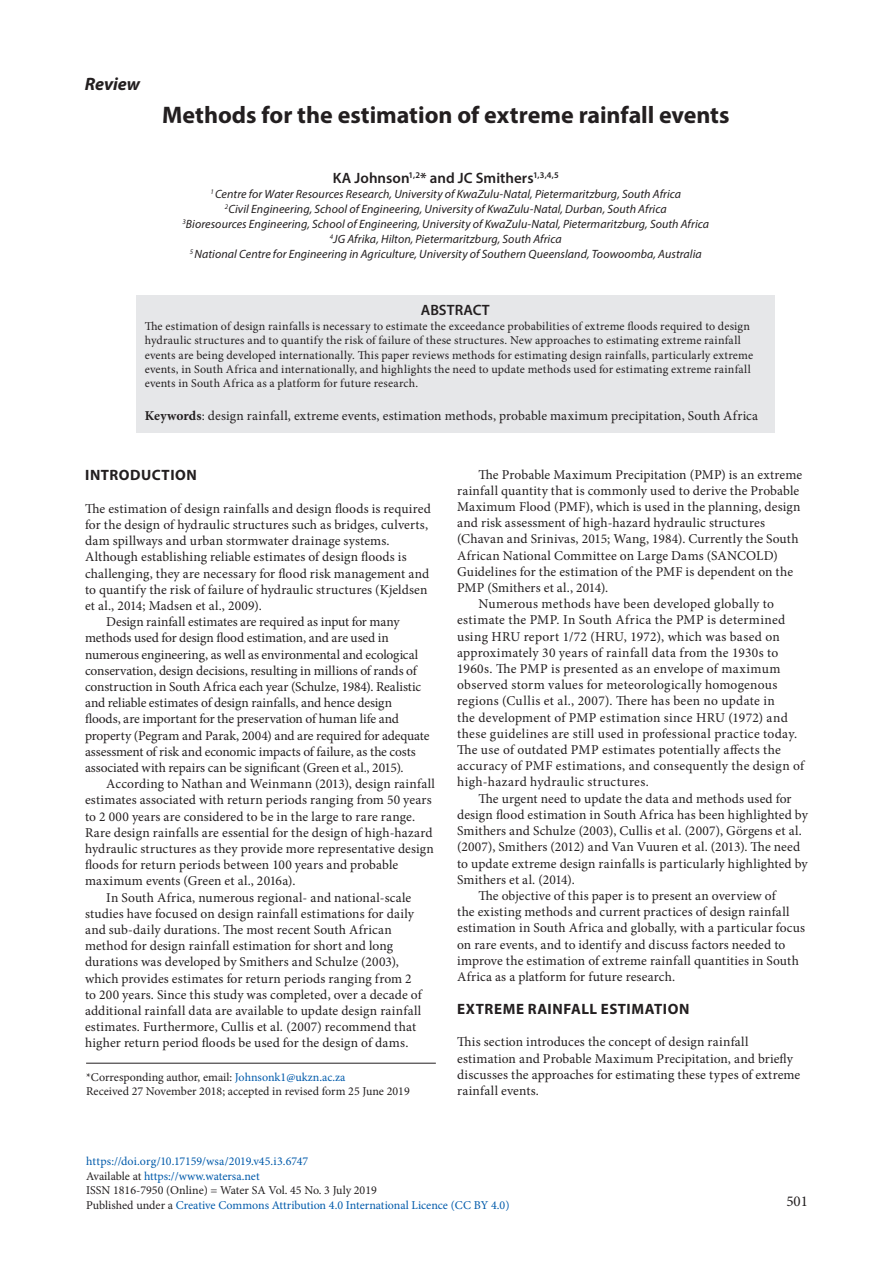
<style>
.page{position:relative;width:893px;height:1263px;background:#fff}
.page>*{position:absolute;margin:0;border:0;box-sizing:border-box;transform-origin:0 0}
.t1{font:700 24px "Myriad Pro";letter-spacing:-.005em;color:#231f20}
.t2{font:italic 700 18px "Myriad Pro";color:#231f20}
.t3{font:600 15px "Myriad Pro";letter-spacing:.005em;color:#231f20}
.t4{font:700 15px "Myriad Pro";letter-spacing:.035em;color:#231f20}
.t5{font:15px "Minion Pro";color:#231f20}
.t6{font:13.5px/16.2px "Minion Pro";letter-spacing:.01em;color:#231f20}
.t7{font:13.5px "Minion Pro";letter-spacing:-.01em;color:#231f20}
.t8{font:13.5px "Minion Pro";letter-spacing:-.015em;color:#231f20}
.t9{font:13.5px "Minion Pro";letter-spacing:.03em;color:#231f20}
.t10{font:13.5px "Minion Pro";letter-spacing:.035em;color:#231f20}
.t11{font:12px/14.4px "Minion Pro";letter-spacing:.01em;color:#231f20}
.t12{font:italic 12px/15px "Myriad Pro";letter-spacing:.005em;color:#231f20;text-align:center}
.t13{font:12px/14.4px "Minion Pro";color:#015aaa}
.s1{font-weight:700}
.s2{font-style:italic}
.s3{color:#015aaa}
.s4{color:#231f20}
</style>
<div class="page">
<div style="left:136px;top:296px;width:638px;height:137px;background:#e6e7e9"></div>
<hr style="left:86px;top:1063px;width:350px;height:1px;background:#231f20">
<h2 class="t2" style="left:85px;top:72px;width:57px">Review</h2>
<h1 class="t1" style="left:162px;top:99px;width:569px">Methods for the estimation of extreme rainfall events</h1>
<p class="t3" style="left:333px;top:169px;width:228px">KA Johnson<sup>1,2</sup>* and JC Smithers<sup>1,3,4,5</sup></p>
<p class="t12" style="left:182px;top:186px;width:528px"><sup>1</sup> Centre for Water Resources Research, University of KwaZulu-Natal, Pietermaritzburg, South Africa<br><sup>2</sup>Civil Engineering, School of Engineering, University of KwaZulu-Natal, Durban, South Africa<br><sup>3</sup>Bioresources Engineering, School of Engineering, University of KwaZulu-Natal, Pietermaritzburg, South Africa <sup>4</sup>JG Afrika, Hilton, Pietermaritzburg, South Africa<br><sup>5</sup> National Centre for Engineering in Agriculture, University of Southern Queensland, Toowoomba, Australia</p>
<p class="t3" style="left:421px;top:301px;width:70px">ABSTRACT</p>
<p class="t11" style="left:145px;top:319px;width:610px">The estimation of design rainfalls is necessary to estimate the exceedance probabilities of extreme floods required to design hydraulic structures and to quantify the risk of failure of these structures. New approaches to estimating extreme rainfall events are being developed internationally. This paper reviews methods for estimating design rainfalls, particularly extreme events, in South Africa and internationally, and highlights the need to update methods used for estimating extreme rainfall events in South Africa as a platform for future research.</p>
<p class="t6" style="left:145px;top:407px;width:615px"><span class="s1">Keywords</span>: design rainfall, extreme events, estimation methods, probable maximum precipitation, South Africa</p>
<p class="t4" style="left:85px;top:465px;width:113px">INTRODUCTION</p>
<p class="t6" style="left:85px;top:500px;width:347px">The estimation of design rainfalls and design floods is required</p>
<p class="t6" style="left:85px;top:517px;width:345px">for the design of hydraulic structures such as bridges, culverts,</p>
<p class="t6" style="left:85px;top:533px;width:306px">dam spillways and urban stormwater drainage systems.</p>
<p class="t6" style="left:85px;top:549px;width:323px">Although establishing reliable estimates of design floods is</p>
<p class="t6" style="left:85px;top:565px;width:346px">challenging, they are necessary for flood risk management and</p>
<p class="t6" style="left:85px;top:581px;width:344px">to quantify the risk of failure of hydraulic structures (Kjeldsen</p>
<p class="t6" style="left:85px;top:598px;width:178px">et al., 2014; Madsen et al., 2009).</p>
<p class="t7" style="left:106px;top:613px;width:295px">Design rainfall estimates are required as input for many</p>
<p class="t6" style="left:85px;top:630px;width:305px">methods used for design flood estimation, and are used in</p>
<p class="t8" style="left:85px;top:645px;width:335px">numerous engineering, as well as environmental and ecological</p>
<p class="t7" style="left:85px;top:661px;width:333px">conservation, design decisions, resulting in millions of rands of</p>
<p class="t6" style="left:85px;top:679px;width:338px">construction in South Africa each year (Schulze, 1984). Realistic</p>
<p class="t7" style="left:85px;top:694px;width:309px">and reliable estimates of design rainfalls, and hence design</p>
<p class="t7" style="left:85px;top:710px;width:316px">floods, are important for the preservation of human life and</p>
<p class="t7" style="left:85px;top:726px;width:346px">property (Pegram and Parak, 2004) and are required for adequate</p>
<p class="t7" style="left:85px;top:742px;width:332px">assessment of risk and economic impacts of failure, as the costs</p>
<p class="t6" style="left:85px;top:760px;width:320px">associated with repairs can be significant (Green et al., 2015).</p>
<p class="t6" style="left:106px;top:776px;width:330px">According to Nathan and Weinmann (2013), design rainfall</p>
<p class="t6" style="left:85px;top:792px;width:348px">estimates associated with return periods ranging from 50 years</p>
<p class="t6" style="left:85px;top:808px;width:332px">to 2 000 years are considered to be in the large to rare range.</p>
<p class="t6" style="left:85px;top:824px;width:349px">Rare design rainfalls are essential for the design of high-hazard</p>
<p class="t6" style="left:85px;top:841px;width:350px">hydraulic structures as they provide more representative design</p>
<p class="t6" style="left:85px;top:857px;width:315px">floods for return periods between 100 years and probable</p>
<p class="t6" style="left:85px;top:873px;width:212px">maximum events (Green et al., 2016a).</p>
<p class="t6" style="left:106px;top:889px;width:306px">In South Africa, numerous regional- and national-scale</p>
<p class="t6" style="left:85px;top:905px;width:331px">studies have focused on design rainfall estimations for daily</p>
<p class="t6" style="left:85px;top:922px;width:308px">and sub-daily durations. The most recent South African</p>
<p class="t6" style="left:85px;top:938px;width:310px">method for design rainfall estimation for short and long</p>
<p class="t6" style="left:85px;top:954px;width:315px">durations was developed by Smithers and Schulze (2003),</p>
<p class="t6" style="left:85px;top:970px;width:328px">which provides estimates for return periods ranging from 2</p>
<p class="t6" style="left:85px;top:986px;width:338px">to 200 years. Since this study was completed, over a decade of</p>
<p class="t6" style="left:85px;top:1003px;width:338px">additional rainfall data are available to update design rainfall</p>
<p class="t6" style="left:85px;top:1019px;width:333px">estimates. Furthermore, Cullis et al<span class="s2">.</span> (2007) recommend that</p>
<p class="t6" style="left:85px;top:1035px;width:325px">higher return period floods be used for the design of dams.</p>
<p class="t11" style="left:86px;top:1069px;width:325px">*Corresponding author, email: <span class="s3">Johnsonk1@ukzn.ac.za<br></span>Received 27 November 2018; accepted in revised form 25 June 2019</p>
<p class="t6" style="left:478px;top:466px;width:325px">The Probable Maximum Precipitation (PMP) is an extreme</p>
<p class="t6" style="left:457px;top:482px;width:344px">rainfall quantity that is commonly used to derive the Probable</p>
<p class="t6" style="left:457px;top:499px;width:345px">Maximum Flood (PMF), which is used in the planning, design</p>
<p class="t6" style="left:457px;top:515px;width:309px">and risk assessment of high-hazard hydraulic structures</p>
<p class="t6" style="left:457px;top:531px;width:343px">(Chavan and Srinivas, 2015; Wang, 1984). Currently the South</p>
<p class="t6" style="left:457px;top:547px;width:322px">African National Committee on Large Dams (SANCOLD)</p>
<p class="t6" style="left:457px;top:563px;width:338px">Guidelines for the estimation of the PMF is dependent on the</p>
<p class="t6" style="left:457px;top:580px;width:153px">PMP (Smithers et al., 2014).</p>
<p class="t6" style="left:478px;top:596px;width:297px">Numerous methods have been developed globally to</p>
<p class="t9" style="left:457px;top:611px;width:330px">estimate the PMP. In South Africa the PMP is determined</p>
<p class="t6" style="left:457px;top:628px;width:324px">using HRU report 1/72 (HRU, 1972), which was based on</p>
<p class="t6" style="left:457px;top:644px;width:323px">approximately 30 years of rainfall data from the 1930s to</p>
<p class="t6" style="left:457px;top:661px;width:325px">1960s. The PMP is presented as an envelope of maximum</p>
<p class="t6" style="left:457px;top:677px;width:322px">observed storm values for meteorologically homogenous</p>
<p class="t6" style="left:457px;top:693px;width:319px">regions (Cullis et al., 2007). There has been no update in</p>
<p class="t6" style="left:457px;top:709px;width:332px">the development of PMP estimation since HRU (1972) and</p>
<p class="t6" style="left:457px;top:725px;width:342px">these guidelines are still used in professional practice today.</p>
<p class="t6" style="left:457px;top:742px;width:325px">The use of outdated PMP estimates potentially affects the</p>
<p class="t6" style="left:457px;top:758px;width:349px">accuracy of PMF estimations, and consequently the design of</p>
<p class="t10" style="left:457px;top:773px;width:193px">high-hazard hydraulic structures.</p>
<p class="t6" style="left:478px;top:790px;width:315px">The urgent need to update the data and methods used for</p>
<p class="t6" style="left:457px;top:806px;width:352px">design flood estimation in South Africa has been highlighted by</p>
<p class="t6" style="left:457px;top:823px;width:346px">Smithers and Schulze (2003), Cullis et al. (2007), Görgens et al.</p>
<p class="t6" style="left:457px;top:839px;width:345px">(2007), Smithers (2012) and Van Vuuren et al. (2013). The need</p>
<p class="t6" style="left:457px;top:855px;width:352px">to update extreme design rainfalls is particularly highlighted by</p>
<p class="t6" style="left:457px;top:871px;width:119px">Smithers et al. (2014).</p>
<p class="t6" style="left:478px;top:887px;width:299px">The objective of this paper is to present an overview of</p>
<p class="t6" style="left:457px;top:904px;width:334px">the existing methods and current practices of design rainfall</p>
<p class="t6" style="left:457px;top:920px;width:349px">estimation in South Africa and globally, with a particular focus</p>
<p class="t6" style="left:457px;top:936px;width:330px">on rare events, and to identify and discuss factors needed to</p>
<p class="t6" style="left:457px;top:952px;width:343px">improve the estimation of extreme rainfall quantities in South</p>
<p class="t6" style="left:457px;top:968px;width:220px">Africa as a platform for future research.</p>
<p class="t4" style="left:457px;top:999px;width:234px">EXTREME RAINFALL ESTIMATION</p>
<p class="t6" style="left:457px;top:1034px;width:345px">This section introduces the concept of design rainfall estimation and Probable Maximum Precipitation, and briefly discusses the approaches for estimating these types of extreme rainfall events.</p>
<p class="t13" style="left:86px;top:1154px;width:425px">https://doi.org/10.17159/wsa/2019.v45.i3.6747<br><span class="s4">Available at</span> https://www.watersa.net<br><span class="s4">ISSN 1816-7950 (Online) = Water SA Vol. 45 No. 3 July 2019<br>Published under a</span> Creative Commons Attribution 4.0 International Licence (CC BY 4.0)</p>
<p class="t5" style="left:786px;top:1191px;width:23px">501</p>
</div>
